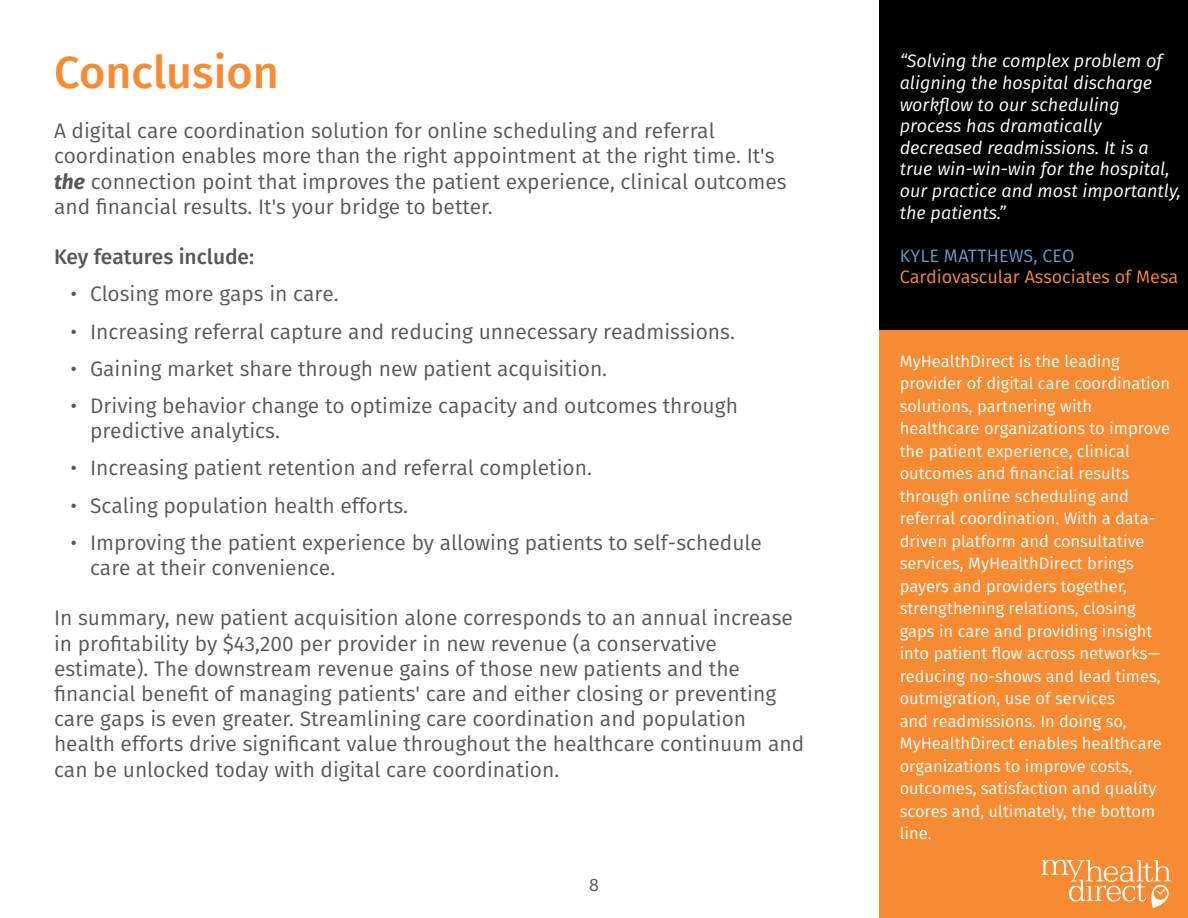
<style>
.page{position:relative;width:1188px;height:918px;background:#fff}
.page>*{position:absolute;margin:0;border:0;box-sizing:border-box;transform-origin:0 0}
.t1{font:500 45px "Fira Sans";color:#f78b33}
.t2{font:21px/25.2px "Fira Sans";color:#57585a}
.t3{font:500 21px "Fira Sans";color:#57585a}
.t4{font:italic 18px/21.6px "Fira Sans";color:#fff}
.t5{font:18px "Fira Sans";color:#f78b33}
.t6{font:18px "Fira Sans";letter-spacing:.01em;color:#689ac9}
.t7{font:18px "Fira Sans";color:#57585a}
.t8{font:16.5px/22.5px "Fira Sans";color:#fff}
.s1{font-weight:700;font-style:italic}
</style>
<div class="page">
<div style="left:879px;top:324px;width:309px;height:594px;background:#f78b33"></div>
<div style="left:879px;top:0;width:309px;height:329px;background:#000"></div>
<svg style="left:1041px;top:860px;width:130px;height:48px"></svg>
<p class="t1" style="left:54px;top:41px;width:226px">Conclusion</p>
<p class="t2" style="left:54px;top:118px;width:734px">A digital care coordination solution for online scheduling and referral coordination enables more than the right appointment at the right time. It's <span class="s1">the</span> connection point that improves the patient experience, clinical outcomes and financial results. It's your bridge to better.</p>
<p class="t3" style="left:54px;top:242px;width:202px">Key features include:</p>
<p class="t2" style="left:70px;top:281px;width:270px">• Closing more gaps in care.</p>
<p class="t2" style="left:70px;top:319px;width:666px">• Increasing referral capture and reducing unnecessary readmissions.</p>
<p class="t2" style="left:70px;top:356px;width:538px">• Gaining market share through new patient acquisition.</p>
<p class="t2" style="left:90px;top:393px;width:649px;text-indent:-20px">• Driving behavior change to optimize capacity and outcomes through predictive analytics.</p>
<p class="t2" style="left:70px;top:455px;width:523px">• Increasing patient retention and referral completion.</p>
<p class="t2" style="left:70px;top:493px;width:339px">• Scaling population health efforts.</p>
<p class="t2" style="left:90px;top:530px;width:673px;text-indent:-20px">• Improving the patient experience by allowing patients to self-schedule care at their convenience.</p>
<p class="t2" style="left:54px;top:605px;width:752px">In summary, new patient acquisition alone corresponds to an annual increase in profitability by $43,200 per provider in new revenue (a conservative estimate). The downstream revenue gains of those new patients and the financial benefit of managing patients' care and either closing or preventing care gaps is even greater. Streamlining care coordination and population health efforts drive significant value throughout the healthcare continuum and can be unlocked today with digital care coordination.</p>
<p class="t7" style="left:589px;top:872px;width:11px">8</p>
<p class="t4" style="left:900px;top:50px;width:283px">“Solving the complex problem of aligning the hospital discharge workflow to our scheduling process has dramatically decreased readmissions. It is a true win-win-win for the hospital, our practice and most importantly, the patients.”</p>
<p class="t6" style="left:900px;top:243px;width:176px">KYLE MATTHEWS, CEO</p>
<p class="t5" style="left:900px;top:265px;width:280px">Cardiovascular Associates of Mesa</p>
<p class="t8" style="left:900px;top:350px;width:272px">MyHealthDirect is the leading provider of digital care coordination solutions, partnering with healthcare organizations to improve the patient experience, clinical outcomes and financial results through online scheduling and referral coordination. With a data&shy;driven platform and consultative services, MyHealthDirect brings payers and providers together, strengthening relations, closing gaps in care and providing insight into patient flow across networks— reducing no-shows and lead times, outmigration, use of services<br>and readmissions. In doing so,<br>MyHealthDirect enables healthcare organizations to improve costs, outcomes, satisfaction and quality scores and, ultimately, the bottom line.</p>
</div>
